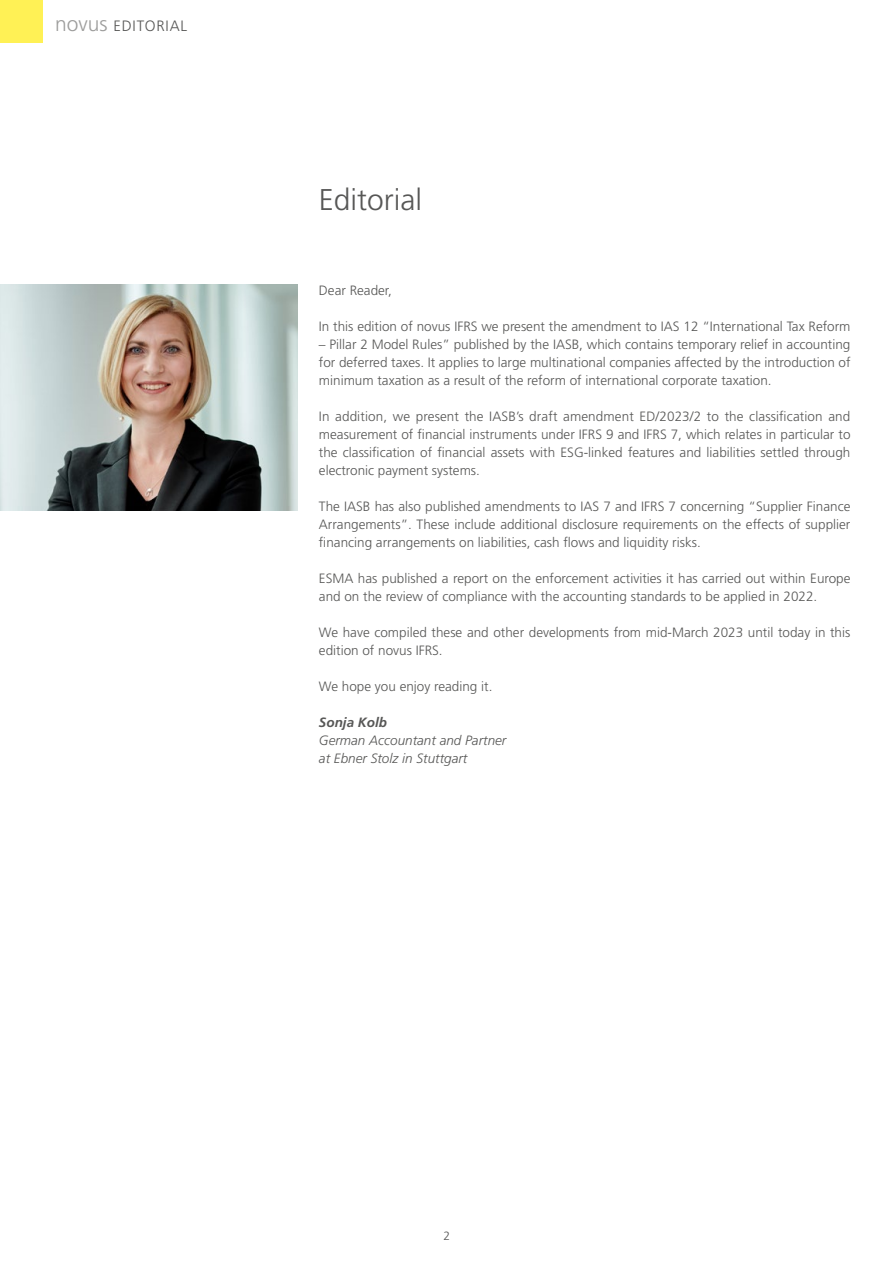
<style>
.page{position:relative;width:893px;height:1263px;background:#fff}
.page>*{position:absolute;margin:0;border:0;box-sizing:border-box;transform-origin:0 0}
.t1{font:300 30px "Frutiger LT Std";color:#575756}
.t2{font:300 15px "Frutiger LT Std";letter-spacing:.05em;color:#575756}
.t3{font:300 13.5px/18px "Frutiger LT Std";color:#575756;text-align:justify}
.t4{font:italic 300 13.5px/18px "Frutiger LT Std";color:#575756}
.t5{font:italic 700 13.5px "Frutiger LT Std";color:#575756}
.t6{font:300 12px "Frutiger LT Std";color:#575756}
.s1{font-size:21px;color:#9d9d9c}
</style>
<div class="page">
<div style="left:0;top:0;width:43px;height:43px;background:#fff155"></div>
<img style="left:0;top:285px;width:298px;height:226px">
<p class="t2" style="left:55px;top:17px;width:133px"><span class="s1">novus</span> EDITORIAL</p>
<h1 class="t1" style="left:319px;top:182px;width:105px">Editorial</h1>
<p class="t3" style="left:319px;top:281px;width:75px">Dear Reader,</p>
<p class="t3" style="left:319px;top:317px;width:533px">In this edition of novus IFRS we present the amendment to IAS 12 “International Tax Reform</p>
<p class="t3" style="left:319px;top:335px;width:533px">– Pillar 2 Model Rules” published by the IASB, which contains temporary relief in accounting for deferred taxes. It applies to large multinational companies affected by the introduction of minimum taxation as a result of the reform of international corporate taxation.</p>
<p class="t3" style="left:319px;top:407px;width:533px">In addition, we present the IASB’s draft amendment ED/2023/2 to the classification and measurement of financial instruments under IFRS 9 and IFRS 7, which relates in particular to the classification of financial assets with ESG-linked features and liabilities settled through electronic payment systems.</p>
<p class="t3" style="left:319px;top:497px;width:533px">The IASB has also published amendments to IAS 7 and IFRS 7 concerning “Supplier Finance Arrangements”. These include additional disclosure requirements on the effects of supplier financing arrangements on liabilities, cash flows and liquidity risks.</p>
<p class="t3" style="left:319px;top:569px;width:533px">ESMA has published a report on the enforcement activities it has carried out within Europe and on the review of compliance with the accounting standards to be applied in 2022.</p>
<p class="t3" style="left:319px;top:623px;width:533px">We have compiled these and other developments from mid-March 2023 until today in this edition of novus IFRS.</p>
<p class="t3" style="left:319px;top:677px;width:175px">We hope you enjoy reading it.</p>
<p class="t5" style="left:319px;top:714px;width:70px">Sonja Kolb</p>
<p class="t4" style="left:319px;top:731px;width:189px">German Accountant and Partner at Ebner Stolz in Stuttgart</p>
<p class="t6" style="left:444px;top:1229px;width:8px">2</p>
</div>
